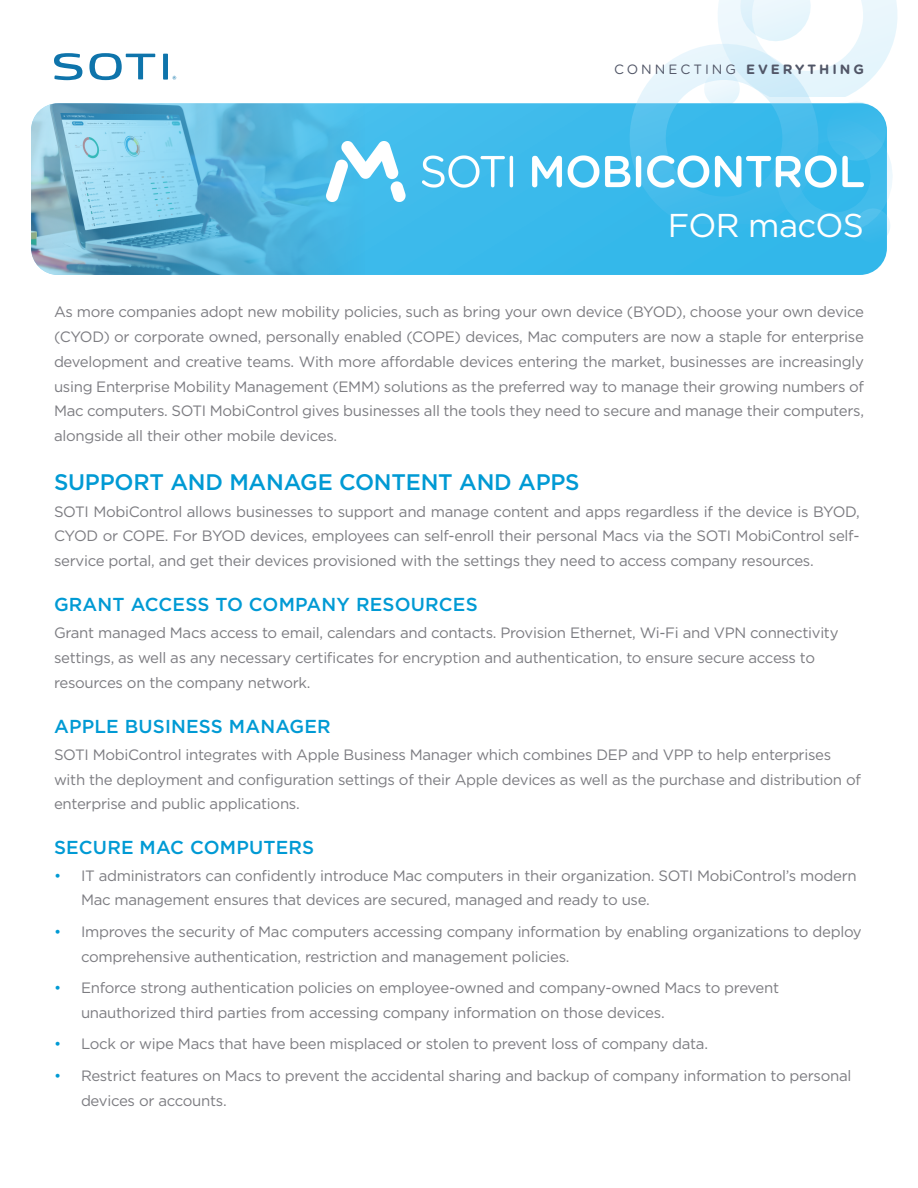
<style>
.page{position:relative;width:918px;height:1188px;background:#fff}
.page>*{position:absolute;margin:0;border:0;box-sizing:border-box;transform-origin:0 0}
.t1{font:33px "Gotham";letter-spacing:-.02em;color:#fff}
.t2{font:500 22.5px "Gotham";letter-spacing:-.01em;color:#009ad4}
.t3{font:500 18.75px "Gotham";letter-spacing:.01em;color:#009ad4}
.t4{font:15px/24.8px "Gotham";letter-spacing:-.02em;color:#7c7c81}
.t5{font:13.5px "Gotham Rounded";letter-spacing:.22em;color:#515667}
.s1{font-weight:700}
.s2{color:#009ad4}
</style>
<div class="page">
<svg style="left:364px;top:103px;width:523px;height:172px;background:#3bbaeb"></svg>
<img style="left:31px;top:103px;width:333px;height:172px">
<svg style="left:606px;top:49px;width:89px;height:175px"></svg>
<svg style="left:695px;top:0;width:203px;height:245px"></svg>
<svg style="left:89px;top:53px;width:66px;height:27px"></svg>
<div style="left:163px;top:54px;width:5px;height:26px;background:#0e74ab"></div>
<svg style="left:54px;top:53px;width:28px;height:27px"></svg>
<svg style="left:172px;top:76px;width:4px;height:4px"></svg>
<img style="left:327px;top:142px;width:537px;height:59px">
<p class="t5" style="left:614px;top:60px;width:251px">CONNECTING <span class="s1">EVERYTHING</span></p>
<p class="t1" style="left:668px;top:205px;width:198px">FOR macOS</p>
<p class="t4" style="left:54px;top:299px;width:812px;text-align:justify">As more companies adopt new mobility policies, such as bring your own device (BYOD), choose your own device (CYOD) or corporate owned, personally enabled (COPE) devices, Mac computers are now a staple for enterprise development and creative teams. With more affordable devices entering the market, businesses are increasingly using Enterprise Mobility Management (EMM) solutions as the preferred way to manage their growing numbers of Mac computers. SOTI MobiControl gives businesses all the tools they need to secure and manage their computers, alongside all their other mobile devices.</p>
<p class="t2" style="left:54px;top:467px;width:527px">SUPPORT AND MANAGE CONTENT AND APPS</p>
<p class="t4" style="left:54px;top:499px;width:807px;text-align:justify">SOTI MobiControl allows businesses to support and manage content and apps regardless if the device is BYOD, CYOD or COPE. For BYOD devices, employees can self-enroll their personal Macs via the SOTI MobiControl self&shy;service portal, and get their devices provisioned with the settings they need to access company resources.</p>
<p class="t3" style="left:54px;top:592px;width:425px">GRANT ACCESS TO COMPANY RESOURCES</p>
<p class="t4" style="left:54px;top:620px;width:786px">Grant managed Macs access to email, calendars and contacts. Provision Ethernet, Wi-Fi and VPN connectivity settings, as well as any necessary certificates for encryption and authentication, to ensure secure access to resources on the company network.</p>
<p class="t3" style="left:54px;top:714px;width:278px">APPLE BUSINESS MANAGER</p>
<p class="t4" style="left:54px;top:742px;width:808px">SOTI MobiControl integrates with Apple Business Manager which combines DEP and VPP to help enterprises with the deployment and configuration settings of their Apple devices as well as the purchase and distribution of enterprise and public applications.</p>
<p class="t3" style="left:54px;top:835px;width:262px">SECURE MAC COMPUTERS</p>
<p class="t4" style="left:81px;top:863px;width:777px;text-indent:-27px"><span class="s2">•</span> IT administrators can confidently introduce Mac computers in their organization. SOTI MobiControl’s modern<br>Mac management ensures that devices are secured, managed and ready to use.</p>
<p class="t4" style="left:81px;top:919px;width:782px;text-indent:-27px"><span class="s2">•</span> Improves the security of Mac computers accessing company information by enabling organizations to deploy comprehensive authentication, restriction and management policies.</p>
<p class="t4" style="left:81px;top:975px;width:700px;text-indent:-27px"><span class="s2">•</span> Enforce strong authentication policies on employee-owned and company-owned Macs to prevent unauthorized third parties from accessing company information on those devices.</p>
<p class="t4" style="left:54px;top:1031px;width:656px"><span class="s2">•</span> Lock or wipe Macs that have been misplaced or stolen to prevent loss of company data.</p>
<p class="t4" style="left:81px;top:1063px;width:772px;text-indent:-27px"><span class="s2">•</span> Restrict features on Macs to prevent the accidental sharing and backup of company information to personal devices or accounts.</p>
</div>
